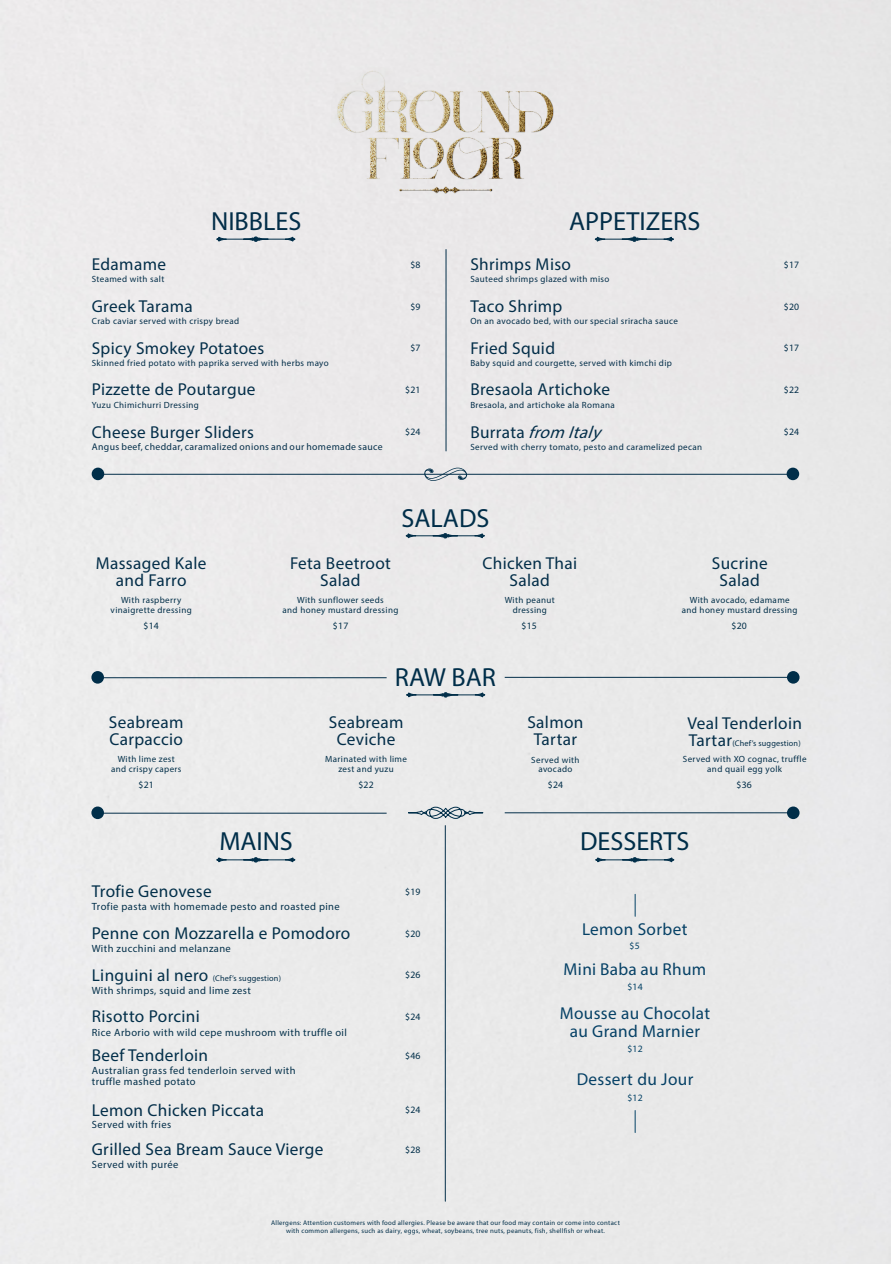
<style>
.page{position:relative;width:891px;height:1264px;background:#eae9ea}
.page>*{position:absolute;margin:0;border:0;box-sizing:border-box;transform-origin:0 0}
.t1{font:26.25px "Myriad Pro";color:#002e49}
.t2{font:26.25px "Myriad Pro";color:#032e49}
.t3{font:17.25px/17.2px "Myriad Pro";letter-spacing:.02em;color:#032e49;text-align:center}
.t4{font:17.25px "Myriad Pro";letter-spacing:.02em;color:#022f49}
.t5{font:17.25px "Myriad Pro";letter-spacing:.02em;color:#064166}
.t6{font:italic 17.25px "Myriad Pro";color:#032e49}
.t7{font:10.5px "Myriad Pro";letter-spacing:.04em;color:#022f49}
.t8{font:10.5px "Myriad Pro";letter-spacing:.04em;color:#032e49}
.t9{font:9.75px "Myriad Pro";letter-spacing:.04em;color:#032e49}
.t10{font:9.75px "Myriad Pro";letter-spacing:.02em;color:#022f49}
.t11{font:9.75px "Myriad Pro";color:#044266}
.t12{font:9px "Myriad Pro";letter-spacing:.04em;color:#032e49}
.t13{font:9px/9.8px "Myriad Pro";letter-spacing:.04em;color:#022f49;text-align:center}
.t14{font:8.25px "Myriad Pro";letter-spacing:.02em;color:#032e49}
.t15{font:6.75px/8.1px "Myriad Pro";letter-spacing:.04em;color:#002e49;text-align:center}
.s1{font-style:normal}
.s2{font-size:17.25px}
.s3{font-size:17.25px;color:#022f49}
</style>
<div class="page">
<hr style="left:98px;top:474px;width:696px;height:1px;background:#032e49">
<hr style="left:445px;top:825px;width:1px;height:376px;background:#032e49">
<svg style="left:216px;top:237px;width:80px;height:4px"></svg>
<svg style="left:595px;top:237px;width:79px;height:4px"></svg>
<svg style="left:406px;top:533px;width:79px;height:5px"></svg>
<svg style="left:406px;top:692px;width:79px;height:5px"></svg>
<svg style="left:216px;top:857px;width:80px;height:5px"></svg>
<svg style="left:423px;top:468px;width:45px;height:13px"></svg>
<svg style="left:408px;top:806px;width:75px;height:13px"></svg>
<hr style="left:446px;top:249px;width:1px;height:202px;background:#032e49">
<div style="left:92px;top:467px;width:12px;height:13px;background:#002e49;border-radius:50%"></div>
<div style="left:787px;top:467px;width:12px;height:13px;background:#002e49;border-radius:50%"></div>
<hr style="left:98px;top:813px;width:289px;height:1px;background:#032e49">
<hr style="left:505px;top:812px;width:289px;height:1px;background:#032e49">
<div style="left:91px;top:806px;width:13px;height:13px;background:#002e49;border-radius:50%"></div>
<div style="left:787px;top:806px;width:13px;height:13px;background:#002e49;border-radius:50%"></div>
<hr style="left:98px;top:677px;width:289px;height:1px;background:#032e49">
<hr style="left:505px;top:677px;width:289px;height:1px;background:#032e49">
<div style="left:91px;top:671px;width:13px;height:12px;background:#002e49;border-radius:50%"></div>
<div style="left:787px;top:671px;width:13px;height:12px;background:#002e49;border-radius:50%"></div>
<img style="left:331px;top:66px;width:226px;height:135px">
<svg style="left:635px;top:894px;width:1px;height:22px"></svg>
<svg style="left:635px;top:1110px;width:1px;height:22px"></svg>
<svg style="left:595px;top:857px;width:80px;height:5px"></svg>
<p class="t2" style="left:211px;top:205px;width:92px">NIBBLES</p>
<p class="t2" style="left:569px;top:205px;width:133px">APPETIZERS</p>
<p class="t3" style="left:92px;top:255px;width:76px">Edamame</p>
<p class="t9" style="left:410px;top:258px;width:12px">$8</p>
<p class="t12" style="left:92px;top:273px;width:74px">Steamed with salt</p>
<p class="t3" style="left:92px;top:297px;width:103px">Greek Tarama</p>
<p class="t12" style="left:92px;top:315px;width:149px">Crab caviar served with crispy bread</p>
<p class="t9" style="left:410px;top:300px;width:12px">$9</p>
<p class="t3" style="left:470px;top:255px;width:102px">Shrimps Miso</p>
<p class="t12" style="left:470px;top:273px;width:141px">Sauteed shrimps glazed with miso</p>
<p class="t3" style="left:470px;top:297px;width:94px">Taco Shrimp</p>
<p class="t12" style="left:470px;top:315px;width:209px">On an avocado bed, with our special sriracha sauce</p>
<p class="t9" style="left:784px;top:258px;width:17px">$17</p>
<p class="t9" style="left:784px;top:300px;width:17px">$20</p>
<p class="t3" style="left:92px;top:339px;width:174px">Spicy Smokey Potatoes</p>
<p class="t12" style="left:92px;top:357px;width:238px">Skinned fried potato with paprika served with herbs mayo</p>
<p class="t9" style="left:410px;top:342px;width:12px">$7</p>
<p class="t3" style="left:470px;top:339px;width:86px">Fried Squid</p>
<p class="t12" style="left:470px;top:357px;width:203px">Baby squid and courgette, served with kimchi dip</p>
<p class="t9" style="left:784px;top:342px;width:17px">$17</p>
<p class="t3" style="left:92px;top:381px;width:165px">Pizzette de Poutargue</p>
<p class="t12" style="left:92px;top:399px;width:109px">Yuzu Chimichurri Dressing</p>
<p class="t9" style="left:405px;top:384px;width:17px">$21</p>
<p class="t3" style="left:470px;top:381px;width:141px">Bresaola Artichoke</p>
<p class="t12" style="left:470px;top:399px;width:146px">Bresaola, and artichoke ala Romana</p>
<p class="t9" style="left:784px;top:384px;width:17px">$22</p>
<p class="t3" style="left:92px;top:424px;width:164px">Cheese Burger Sliders</p>
<p class="t9" style="left:92px;top:441px;width:293px">Angus beef, cheddar, caramalized onions and our homemade sauce</p>
<p class="t10" style="left:405px;top:426px;width:17px">$24</p>
<p class="t6" style="left:470px;top:421px;width:138px"><span class="s1">B u r r a t a</span> from Italy</p>
<p class="t12" style="left:470px;top:441px;width:233px">Served with cherry tomato, pesto and caramelized pecan</p>
<p class="t9" style="left:784px;top:426px;width:17px">$24</p>
<p class="t1" style="left:402px;top:502px;width:89px">SALADS</p>
<p class="t3" style="left:96px;top:554px;width:112px">Massaged Kale</p>
<p class="t3" style="left:116px;top:571px;width:72px">and Farro</p>
<p class="t13" style="left:121px;top:595px;width:62px">With raspberry</p>
<p class="t13" style="left:111px;top:605px;width:83px">vinaigrette dressing</p>
<p class="t10" style="left:144px;top:619px;width:17px">$14</p>
<p class="t3" style="left:290px;top:554px;width:102px">Feta Beetroot</p>
<p class="t3" style="left:320px;top:571px;width:42px">Salad</p>
<p class="t13" style="left:297px;top:595px;width:88px">With sunflower seeds</p>
<p class="t13" style="left:283px;top:605px;width:117px">and honey mustard dressing</p>
<p class="t10" style="left:333px;top:620px;width:17px">$17</p>
<p class="t3" style="left:482px;top:554px;width:96px">Chicken Thai</p>
<p class="t3" style="left:510px;top:571px;width:42px">Salad</p>
<p class="t3" style="left:712px;top:554px;width:57px">Sucrine</p>
<p class="t3" style="left:720px;top:571px;width:42px">Salad</p>
<p class="t13" style="left:505px;top:595px;width:51px">With peanut dressing</p>
<p class="t13" style="left:690px;top:595px;width:101px">With avocado, edamame</p>
<p class="t13" style="left:682px;top:605px;width:117px">and honey mustard dressing</p>
<p class="t10" style="left:522px;top:620px;width:17px">$15</p>
<p class="t10" style="left:732px;top:620px;width:17px">$20</p>
<p class="t1" style="left:395px;top:661px;width:103px">RAW BAR</p>
<p class="t3" style="left:109px;top:713px;width:76px;text-align:left">Seabream<br>Carpaccio</p>
<p class="t3" style="left:329px;top:713px;width:76px">Seabream<br>Ceviche</p>
<p class="t13" style="left:118px;top:754px;width:59px">With lime zest</p>
<p class="t13" style="left:111px;top:764px;width:72px">and crispy capers</p>
<p class="t10" style="left:139px;top:779px;width:17px">$21</p>
<p class="t10" style="left:358px;top:779px;width:17px">$22</p>
<p class="t13" style="left:325px;top:754px;width:83px">Marinated with lime zest and yuzu</p>
<p class="t3" style="left:527px;top:713px;width:58px">Salmon<br>Tartar</p>
<p class="t13" style="left:531px;top:754px;width:50px">Served with avocado</p>
<p class="t10" style="left:548px;top:779px;width:17px">$24</p>
<p class="t3" style="left:687px;top:714px;width:116px">Veal Tenderloin</p>
<p class="t14" style="left:689px;top:738px;width:113px"><span class="s2">Tartar</span>(Chef’s suggestion)</p>
<p class="t12" style="left:683px;top:753px;width:125px">Served with XO cognac, truffle</p>
<p class="t12" style="left:707px;top:763px;width:76px">and quail egg yolk</p>
<p class="t9" style="left:736px;top:779px;width:17px">$36</p>
<p class="t1" style="left:220px;top:825px;width:75px">MAINS</p>
<p class="t1" style="left:580px;top:825px;width:111px">DESSERTS</p>
<p class="t4" style="left:92px;top:880px;width:121px">Trofie Genovese</p>
<p class="t7" style="left:92px;top:900px;width:249px">Trofie pasta with homemade pesto and roasted pine</p>
<p class="t10" style="left:405px;top:885px;width:17px">$19</p>
<p class="t4" style="left:92px;top:922px;width:260px">Penne con Mozzarella e Pomodoro</p>
<p class="t7" style="left:92px;top:942px;width:141px">With zucchini and melanzane</p>
<p class="t10" style="left:405px;top:927px;width:17px">$20</p>
<p class="t5" style="left:582px;top:918px;width:107px">Lemon Sorbet</p>
<p class="t11" style="left:630px;top:939px;width:12px">$5</p>
<p class="t14" style="left:92px;top:973px;width:191px"><span class="s3">Linguini al nero</span> (Chef’s suggestion)</p>
<p class="t7" style="left:92px;top:984px;width:161px">With shrimps, squid and lime zest</p>
<p class="t10" style="left:405px;top:969px;width:17px">$26</p>
<p class="t4" style="left:92px;top:1006px;width:110px">Risotto Porcini</p>
<p class="t7" style="left:92px;top:1025px;width:257px">Rice Arborio with wild cepe mushroom with truffle oil</p>
<p class="t10" style="left:405px;top:1011px;width:17px">$24</p>
<p class="t4" style="left:92px;top:1044px;width:118px">Beef Tenderloin</p>
<p class="t10" style="left:405px;top:1049px;width:17px">$46</p>
<p class="t5" style="left:564px;top:958px;width:144px">Mini Baba au Rhum</p>
<p class="t11" style="left:627px;top:981px;width:17px">$14</p>
<p class="t5" style="left:560px;top:1003px;width:152px">Mousse au Chocolat</p>
<p class="t5" style="left:570px;top:1020px;width:132px">au Grand Marnier</p>
<p class="t11" style="left:627px;top:1042px;width:17px">$12</p>
<p class="t7" style="left:92px;top:1064px;width:205px">Australian grass fed tenderloin served with</p>
<p class="t7" style="left:92px;top:1075px;width:105px">truffle mashed potato</p>
<p class="t8" style="left:92px;top:1118px;width:81px">Served with fries</p>
<p class="t8" style="left:92px;top:1158px;width:88px">Served with purée</p>
<p class="t3" style="left:92px;top:1101px;width:174px">Lemon Chicken Piccata</p>
<p class="t3" style="left:92px;top:1140px;width:233px">Grilled Sea Bream Sauce Vierge</p>
<p class="t10" style="left:405px;top:1103px;width:17px">$24</p>
<p class="t10" style="left:405px;top:1143px;width:17px">$28</p>
<p class="t5" style="left:577px;top:1069px;width:118px">Dessert du Jour</p>
<p class="t11" style="left:627px;top:1091px;width:17px">$12</p>
<p class="t15" style="left:271px;top:1218px;width:350px">Allergens: Attention customers with food allergies. Please be aware that our food may contain or come into contact with common allergens, such as dairy, eggs, wheat, soybeans, tree nuts, peanuts, fish, shellfish or wheat.</p>
</div>
